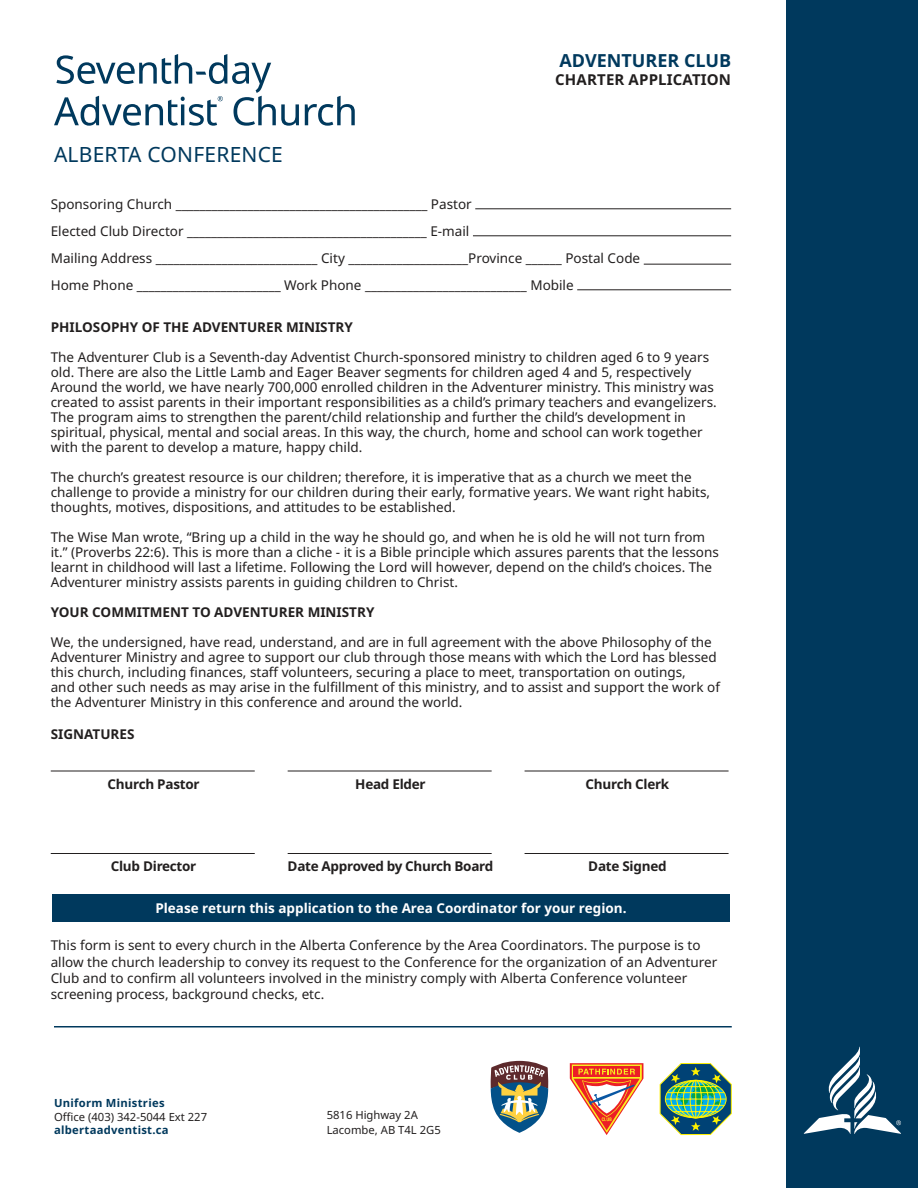
<style>
.page{position:relative;width:918px;height:1188px;background:#fff}
.page>*{position:absolute;margin:0;border:0;box-sizing:border-box;transform-origin:0 0}
.t1{font:21px "Noto Sans";letter-spacing:.01em;color:#00395d}
.t2{font:700 18px "Noto Sans";color:#00395d}
.t3{font:700 15px "Noto Sans";letter-spacing:.01em;color:#221f1f}
.t4{font:13.5px/15px "Noto Sans";color:#221f1f}
.t5{font:700 13.5px "Noto Sans";letter-spacing:-.02em;color:#221f1f}
.t6{font:700 13.5px "Noto Sans";color:#221f1f}
.t7{font:700 13.5px "Noto Sans";color:#fff}
.t8{font:11.25px/15px "Noto Sans";color:#221f1f}
.t9{font:700 11.25px "Noto Sans";letter-spacing:.025em;color:#00395d}
</style>
<div class="page">
<div style="left:787px;top:0;width:131px;height:1188px;background:#00395d"></div>
<svg style="left:804px;top:1047px;width:97px;height:87px"></svg>
<hr style="left:54px;top:1026px;width:678px;height:1px;background:#00395d">
<svg style="left:54px;top:54px;width:245px;height:72px"></svg>
<svg style="left:305px;top:96px;width:50px;height:30px"></svg>
<svg style="left:490px;top:1061px;width:58px;height:72px"></svg>
<svg style="left:659px;top:1063px;width:73px;height:73px"></svg>
<svg style="left:570px;top:1063px;width:73px;height:72px"></svg>
<hr style="left:475px;top:208px;width:256px;height:1px;background:#221f1f">
<hr style="left:473px;top:235px;width:258px;height:1px;background:#221f1f">
<hr style="left:644px;top:264px;width:87px;height:1px;background:#221f1f">
<hr style="left:577px;top:289px;width:154px;height:1px;background:#221f1f">
<hr style="left:51px;top:771px;width:204px;height:1px;background:#221f1f">
<hr style="left:51px;top:853px;width:204px;height:1px;background:#221f1f">
<hr style="left:288px;top:771px;width:204px;height:1px;background:#221f1f">
<hr style="left:288px;top:853px;width:204px;height:1px;background:#221f1f">
<hr style="left:525px;top:771px;width:204px;height:1px;background:#221f1f">
<hr style="left:525px;top:853px;width:204px;height:1px;background:#221f1f">
<div style="left:52px;top:894px;width:678px;height:28px;background:#00395d"></div>
<h2 class="t2" style="left:559px;top:50px;width:173px">ADVENTURER CLUB</h2>
<p class="t3" style="left:555px;top:71px;width:177px">CHARTER APPLICATION</p>
<h1 class="t1" style="left:54px;top:140px;width:230px">ALBERTA CONFERENCE</h1>
<p class="t4" style="left:51px;top:192px;width:591px;line-height:27px">Sponsoring Church __________________________________________ Pastor<br>Elected Club Director ________________________________________ E-mail<br>Mailing Address ___________________________ City ____________________Province ______ Postal Code Home Phone ________________________ Work Phone ___________________________ Mobile</p>
<p class="t6" style="left:51px;top:321px;width:304px">PHILOSOPHY OF THE ADVENTURER MINISTRY</p>
<p class="t4" style="left:51px;top:351px;width:668px">The Adventurer Club is a Seventh-day Adventist Church-sponsored ministry to children aged 6 to 9 years old. There are also the Little Lamb and Eager Beaver segments for children aged 4 and 5, respectively Around the world, we have nearly 700,000 enrolled children in the Adventurer ministry. This ministry was created to assist parents in their important responsibilities as a child’s primary teachers and evangelizers.<br>The program aims to strengthen the parent/child relationship and further the child’s development in spiritual, physical, mental and social areas. In this way, the church, home and school can work together with the parent to develop a mature, happy child.</p>
<p class="t4" style="left:51px;top:471px;width:661px">The church’s greatest resource is our children; therefore, it is imperative that as a church we meet the challenge to provide a ministry for our children during their early, formative years. We want right habits, thoughts, motives, dispositions, and attitudes to be established.</p>
<p class="t4" style="left:51px;top:531px;width:670px">The Wise Man wrote, “Bring up a child in the way he should go, and when he is old he will not turn from it.” (Proverbs 22:6). This is more than a cliche - it is a Bible principle which assures parents that the lessons learnt in childhood will last a lifetime. Following the Lord will however, depend on the child’s choices. The Adventurer ministry assists parents in guiding children to Christ.</p>
<p class="t6" style="left:51px;top:606px;width:325px">YOUR COMMITMENT TO ADVENTURER MINISTRY</p>
<p class="t4" style="left:51px;top:636px;width:671px">We, the undersigned, have read, understand, and are in full agreement with the above Philosophy of the Adventurer Ministry and agree to support our club through those means with which the Lord has blessed this church, including 昀椀nances, sta昀昀 volunteers, securing a place to meet, transportation on outings,<br>and other such needs as may arise in the ful昀椀llment of this ministry, and to assist and support the work of the Adventurer Ministry in this conference and around the world.</p>
<p class="t6" style="left:51px;top:729px;width:85px">SIGNATURES</p>
<p class="t5" style="left:108px;top:779px;width:93px">Church Pastor</p>
<p class="t5" style="left:355px;top:779px;width:72px">Head Elder</p>
<p class="t5" style="left:586px;top:779px;width:85px">Church Clerk</p>
<p class="t5" style="left:111px;top:861px;width:87px">Club Director</p>
<p class="t5" style="left:588px;top:861px;width:80px">Date Signed</p>
<p class="t7" style="left:155px;top:902px;width:473px">Please return this application to the Area Coordinator for your region.</p>
<p class="t5" style="left:288px;top:861px;width:207px">Date Approved by Church Board</p>
<p class="t4" style="left:51px;top:939px;width:668px;line-height:16.2px">This form is sent to every church in the Alberta Conference by the Area Coordinators. The purpose is to allow the church leadership to convey its request to the Conference for the organization of an Adventurer Club and to con昀椀rm all volunteers involved in the ministry comply with Alberta Conference volunteer screening process, background checks, etc.</p>
<p class="t9" style="left:54px;top:1097px;width:112px">Uniform Ministries</p>
<p class="t8" style="left:54px;top:1109px;width:155px">O昀케ce (403) 342-5044 Ext 227</p>
<p class="t9" style="left:54px;top:1124px;width:116px">albertaadventist.ca</p>
<p class="t8" style="left:327px;top:1108px;width:116px">5816 Highway 2A<br>Lacombe, AB T4L 2G5</p>
</div>
